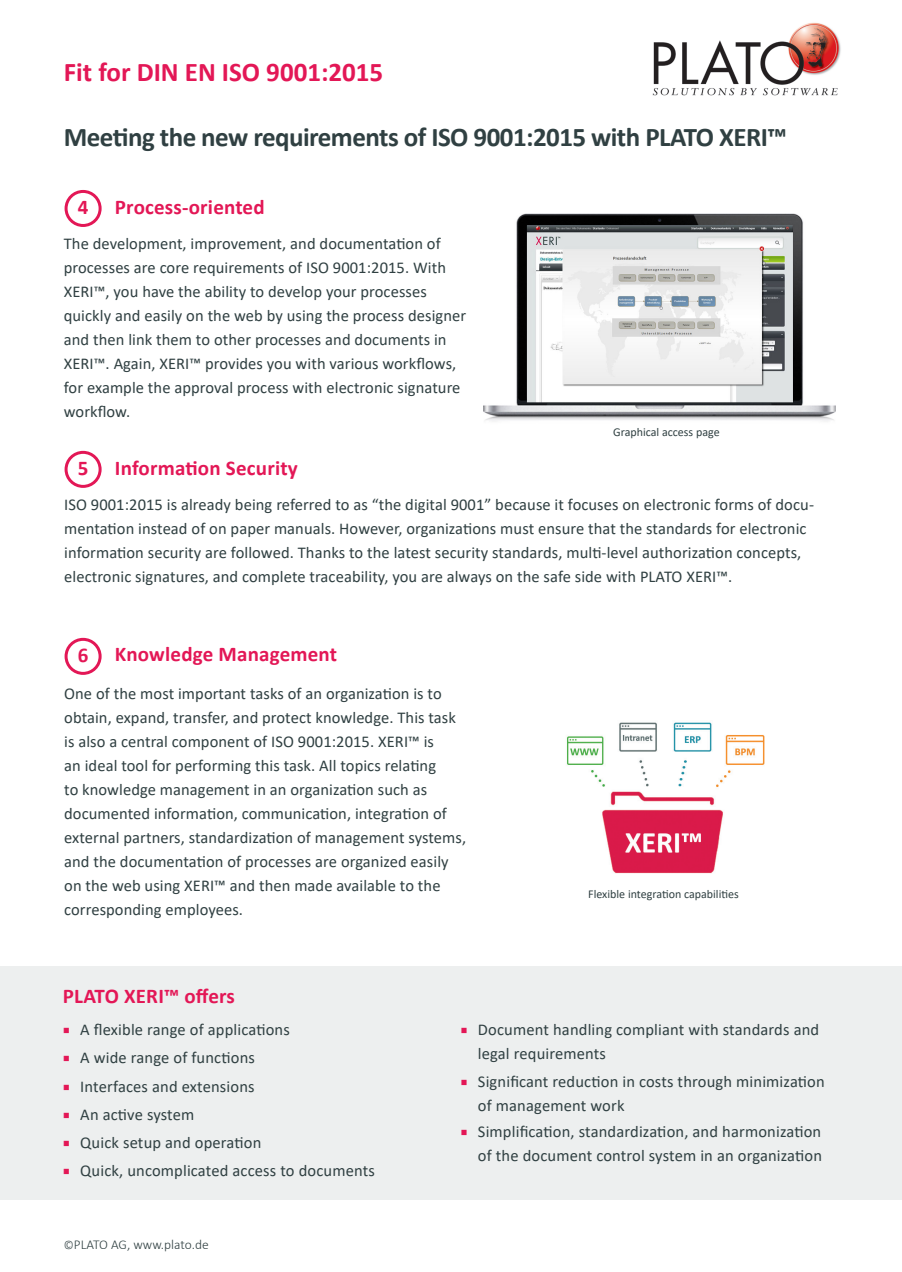
<style>
.page{position:relative;width:902px;height:1272px;background:#fff}
.page>*{position:absolute;margin:0;border:0;box-sizing:border-box;transform-origin:0 0}
.t1{font:700 27px "Calibri";letter-spacing:-.02em;color:#304042}
.t2{font:700 27px "Calibri";color:#e31756}
.t3{font:700 21px "Calibri";letter-spacing:.01em;color:#e31756}
.t4{font:16.5px/24px "Calibri";letter-spacing:.005em;color:#304042}
.t5{font:300 13.5px "Calibri";color:#304042}
.t6{font:12px "Calibri";color:#304042}
.s1{font-family:"Minion Pro";font-size:18px;color:#e31756}
.s2{font-size:12px}
</style>
<div class="page">
<img style="left:652px;top:22px;width:189px;height:74px">
<div style="left:0;top:966px;width:901px;height:233px;background:#edefef"></div>
<img style="left:484px;top:214px;width:351px;height:207px">
<div style="left:65px;top:190px;width:37px;height:37px;border:3px solid #e31756;border-radius:50%"></div>
<div style="left:65px;top:451px;width:37px;height:37px;border:3px solid #e31756;border-radius:50%"></div>
<div style="left:65px;top:638px;width:37px;height:37px;border:3px solid #e31756;border-radius:50%"></div>
<img style="left:567px;top:722px;width:198px;height:152px">
<p class="t2" style="left:64px;top:53px;width:321px">Fit for DIN EN ISO 9001:2015</p>
<p class="t1" style="left:64px;top:118px;width:724px">Meeting the new requirements of ISO 9001:2015 with PLATO XERI™</p>
<p class="t3" style="left:78px;top:192px;width:12px">4</p>
<p class="t3" style="left:115px;top:192px;width:151px">Process-oriented</p>
<p class="t4" style="left:64px;top:231px;width:404px">The development, improvement, and documentation of processes are core requirements of ISO 9001:2015. With XERI™, you have the ability to develop your processes quickly and easily on the web by using the process designer and then link them to other processes and documents in XERI™. Again, XERI™ provides you with various workflows, for example the approval process with electronic signature workflow.</p>
<p class="t3" style="left:78px;top:453px;width:12px">5</p>
<p class="t3" style="left:115px;top:453px;width:184px">Information Security</p>
<p class="t6" style="left:613px;top:423px;width:108px">Graphical access page</p>
<p class="t4" style="left:64px;top:492px;width:751px">ISO 9001:2015 is already being referred to as “the digital 9001” because it focuses on electronic forms of docu&shy;mentation instead of on paper manuals. However, organizations must ensure that the standards for electronic information security are followed. Thanks to the latest security standards, multi-level authorization concepts, electronic signatures, and complete traceability, you are always on the safe side with PLATO XERI™.</p>
<p class="t3" style="left:78px;top:640px;width:12px">6</p>
<p class="t3" style="left:115px;top:639px;width:224px">Knowledge Management</p>
<p class="t4" style="left:64px;top:681px;width:403px">One of the most important tasks of an organization is to obtain, expand, transfer, and protect knowledge. This task is also a central component of ISO 9001:2015. XERI™ is<br>an ideal tool for performing this task. All topics relating<br>to knowledge management in an organization such as documented information, communication, integration of external partners, standardization of management systems, and the documentation of processes are organized easily on the web using XERI™ and then made available to the corresponding employees.</p>
<p class="t3" style="left:63px;top:980px;width:173px">PLATO XERI™ offers</p>
<p class="t6" style="left:588px;top:885px;width:152px">Flexible integration capabilities</p>
<p class="t4" style="left:63px;top:1017px;width:228px"><span class="s1">■</span> A flexible range of applications</p>
<p class="t4" style="left:63px;top:1045px;width:194px"><span class="s1">■</span> A wide range of functions</p>
<p class="t4" style="left:63px;top:1073px;width:193px"><span class="s1">■</span> Interfaces and extensions</p>
<p class="t4" style="left:63px;top:1101px;width:133px"><span class="s1">■</span> An active system</p>
<p class="t4" style="left:63px;top:1130px;width:200px"><span class="s1">■</span> Quick setup and operation</p>
<p class="t4" style="left:63px;top:1158px;width:313px"><span class="s1">■</span> Quick, uncomplicated access to documents</p>
<p class="t5" style="left:64px;top:1236px;width:146px"><span class="s2">©</span>PLATO AG, www.plato.de</p>
<p class="t4" style="left:478px;top:1017px;width:343px;text-indent:-17px"><span class="s1">■</span> Document handling compliant with standards and legal requirements</p>
<p class="t4" style="left:478px;top:1069px;width:348px;text-indent:-17px"><span class="s1">■</span> Significant reduction in costs through minimization of management work</p>
<p class="t4" style="left:460px;top:1119px;width:363px;text-align:right"><span class="s1">■</span> Simplification, standardization, and harmonization of the document control system in an organization</p>
</div>
